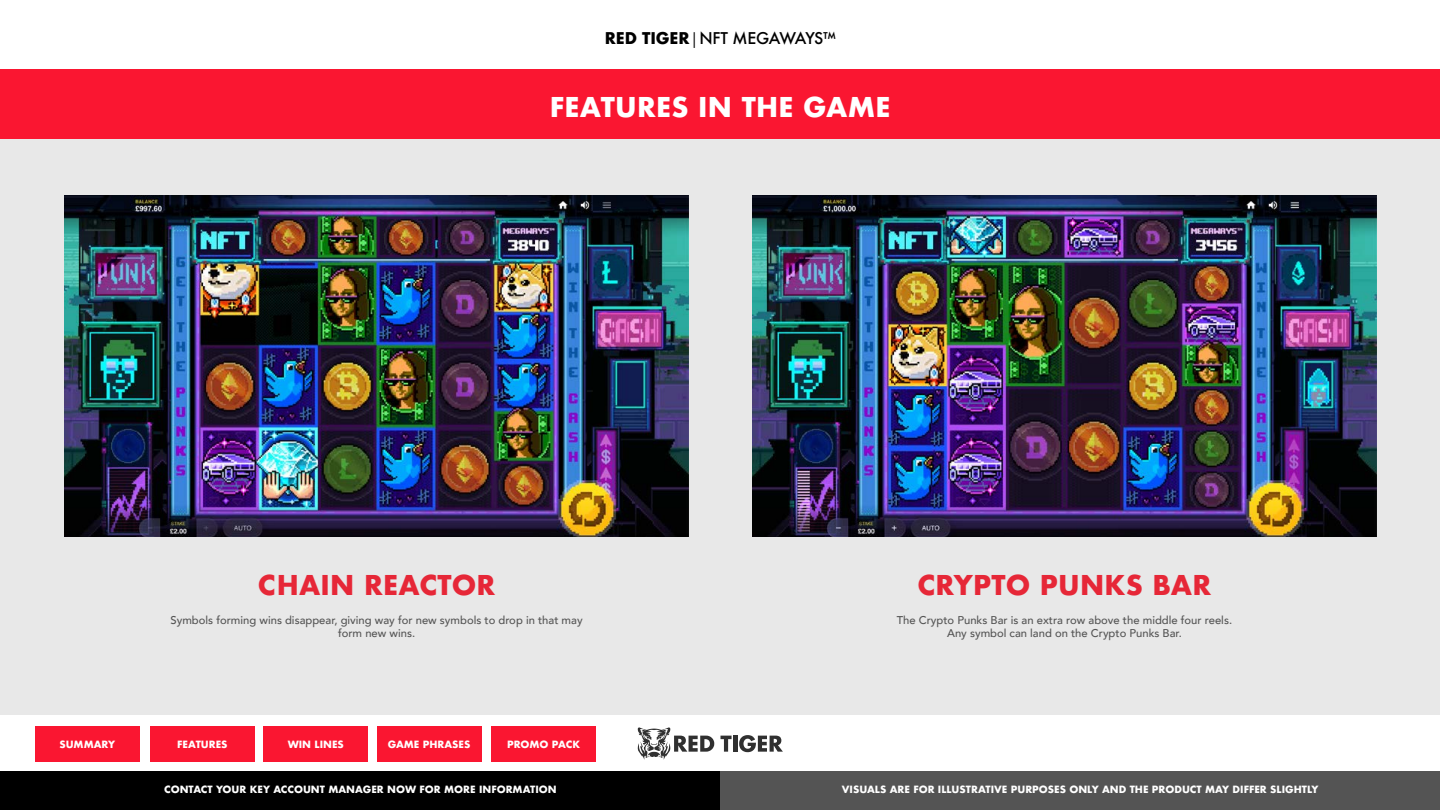
<style>
.page{position:relative;width:1440px;height:810px;background:#fff}
.page>*{position:absolute;margin:0;border:0;box-sizing:border-box;transform-origin:0 0}
.t1{font:700 26.55px "Futura";letter-spacing:.01em;color:#e62737}
.t2{font:700 26.55px "Futura";letter-spacing:.01em;color:#fff}
.t3{font:500 15.75px "Futura";letter-spacing:-.035em;color:#000}
.t4{font:500 11.25px/13.5px "Avenir";color:#545454;text-align:center}
.t5{font:700 9.75px "Futura";color:#fff}
.s1{font-weight:700}
.s2{font-family:"Myriad Pro";font-weight:400}
</style>
<div class="page">
<svg style="left:638px;top:727px;width:76px;height:33px"></svg>
<svg style="left:721px;top:736px;width:11px;height:16px"></svg>
<hr style="left:733px;top:736px;width:4px;height:16px;background:#303030">
<svg style="left:739px;top:735px;width:44px;height:17px"></svg>
<div style="left:0;top:70px;width:1440px;height:644px;background:#e8e8e8"></div>
<div style="left:0;top:69px;width:1440px;height:69px;background:#fa1631"></div>
<div style="left:0;top:771px;width:720px;height:39px;background:#000"></div>
<div style="left:720px;top:771px;width:720px;height:39px;background:#545454"></div>
<div style="left:35px;top:726px;width:105px;height:35px;background:#fa1631"></div>
<div style="left:150px;top:726px;width:105px;height:35px;background:#fa1631"></div>
<div style="left:263px;top:726px;width:105px;height:35px;background:#fa1631"></div>
<div style="left:377px;top:726px;width:105px;height:35px;background:#fa1631"></div>
<div style="left:491px;top:726px;width:105px;height:35px;background:#fa1631"></div>
<img style="left:65px;top:196px;width:623px;height:340px">
<img style="left:753px;top:196px;width:623px;height:340px">
<h2 class="t3" style="left:605px;top:27px;width:232px"><span class="s1">RED TIGER</span> <span class="s2">|</span> NFT MEGAWAYS™</h2>
<h1 class="t2" style="left:550px;top:88px;width:342px">FEATURES IN THE GAME</h1>
<h1 class="t1" style="left:258px;top:566px;width:239px">CHAIN REACTOR</h1>
<h1 class="t1" style="left:918px;top:566px;width:295px">CRYPTO PUNKS BAR</h1>
<p class="t4" style="left:171px;top:613px;width:414px">Symbols forming wins disappear, giving way for new symbols to drop in that may form new wins.</p>
<p class="t4" style="left:897px;top:613px;width:337px">The Crypto Punks Bar is an extra row above the middle four reels.<br>Any symbol can land on the Crypto Punks Bar.</p>
<p class="t5" style="left:59px;top:737px;width:57px">SUMMARY</p>
<p class="t5" style="left:177px;top:737px;width:52px">FEATURES</p>
<p class="t5" style="left:288px;top:737px;width:58px">WIN LINES</p>
<p class="t5" style="left:388px;top:737px;width:84px">GAME PHRASES</p>
<p class="t5" style="left:507px;top:737px;width:75px">PROMO PACK</p>
<p class="t5" style="left:164px;top:783px;width:394px">CONTACT YOUR KEY ACCOUNT MANAGER NOW FOR MORE INFORMATION</p>
<p class="t5" style="left:842px;top:783px;width:478px">VISUALS ARE FOR ILLUSTRATIVE PURPOSES ONLY AND THE PRODUCT MAY DIFFER SLIGHTLY</p>
</div>
